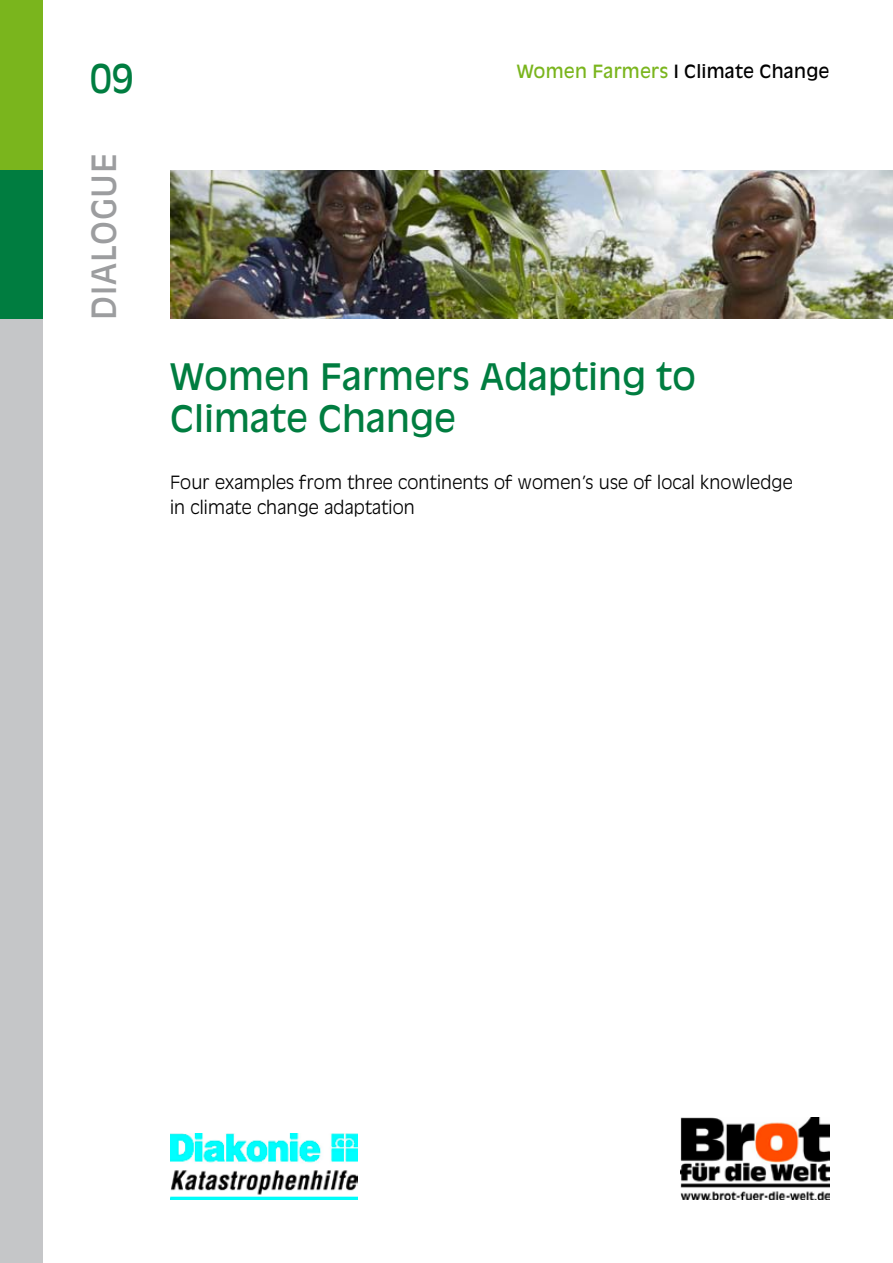
<style>
.page{position:relative;width:893px;height:1263px;background:#fff}
.page>*{position:absolute;margin:0;border:0;box-sizing:border-box;transform-origin:0 0}
.t1{font:39px "Antique Olive Std";color:#007d40}
.t2{font:36px/42px "Antique Olive Std";color:#007d40}
.t3{font:33px "Antique Olive Std";letter-spacing:.025em;color:#9c9d9f}
.t4{font:300 18px/24.8px "Antique Olive Std";letter-spacing:.01em;color:#000}
.t5{font:18px "Antique Olive Std";letter-spacing:.01em;color:#000}
.s1{color:#7ab51d}
</style>
<div class="page">
<img style="left:681px;top:1117px;width:148px;height:82px">
<img style="left:170px;top:1134px;width:188px;height:65px">
<div style="left:0;top:0;width:43px;height:170px;background:#7ab51d"></div>
<div style="left:0;top:319px;width:43px;height:944px;background:#c5c6c8"></div>
<div style="left:0;top:170px;width:43px;height:149px;background:#007d40"></div>
<img style="left:170px;top:170px;width:723px;height:149px">
<h1 class="t1" style="left:90px;top:56px;width:45px">09</h1>
<p class="t5" style="left:517px;top:60px;width:314px"><span class="s1">Women Farmers</span> I Climate Change</p>
<h3 class="t3" style="left:84px;top:320px;width:169px;rotate:-90deg">DIALOGUE</h3>
<h2 class="t2" style="left:170px;top:356px;width:527px">Women Farmers Adapting to<br>Climate Change</h2>
<p class="t4" style="left:170px;top:470px;width:624px">Four examples from three continents of women’s use of local knowledge in climate change adaptation</p>
</div>
